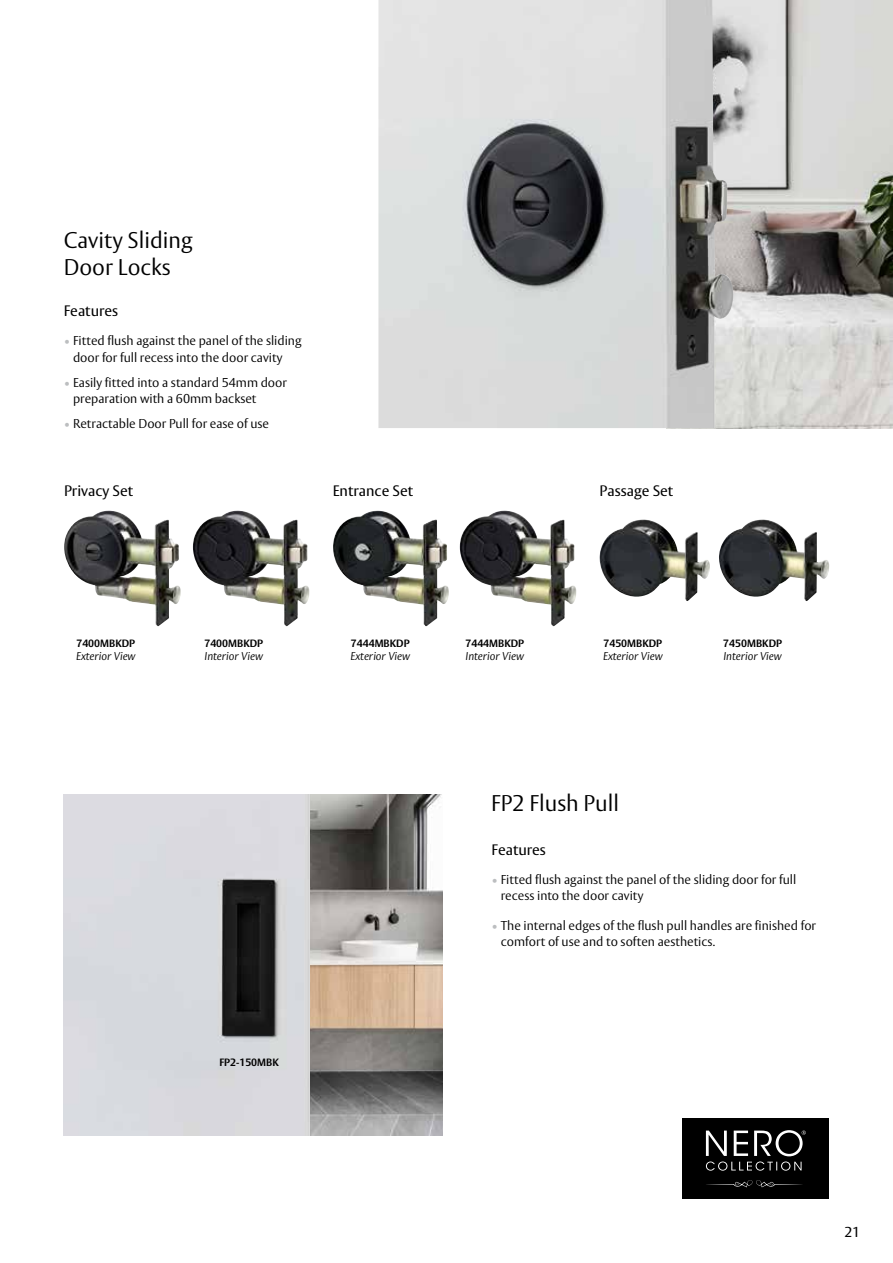
<style>
.page{position:relative;width:893px;height:1263px;background:#fff}
.page>*{position:absolute;margin:0;border:0;box-sizing:border-box;transform-origin:0 0}
.t1{font:300 22.5px/27px "ASSA Vesta";color:#000}
.t2{font:15px "ASSA Vesta";color:#000}
.t3{font:14.25px "ASSA Vesta";color:#000}
.t4{font:300 12.75px/16.5px "ASSA Vesta";color:#000}
.t5{font:italic 300 11.25px "ASSA Vesta";color:#000}
.t6{font:700 10.5px "ASSA Vesta";color:#000}
.s1{color:#bcbec0}
</style>
<div class="page">
<img style="left:733px;top:0;width:160px;height:428px">
<img style="left:378px;top:0;width:355px;height:428px">
<div style="left:682px;top:1118px;width:147px;height:81px;background:#000"></div>
<svg style="left:706px;top:1180px;width:97px;height:7px"></svg>
<svg style="left:706px;top:1130px;width:100px;height:41px"></svg>
<img style="left:193px;top:511px;width:117px;height:115px">
<img style="left:64px;top:511px;width:117px;height:115px">
<img style="left:460px;top:511px;width:117px;height:115px">
<img style="left:333px;top:511px;width:116px;height:115px">
<img style="left:600px;top:519px;width:110px;height:82px">
<img style="left:719px;top:519px;width:110px;height:82px">
<img style="left:310px;top:794px;width:132px;height:341px">
<img style="left:64px;top:794px;width:246px;height:341px">
<h1 class="t1" style="left:64px;top:228px;width:130px">Cavity Sliding<br>Door Locks</h1>
<p class="t2" style="left:64px;top:301px;width:56px">Features</p>
<p class="t4" style="left:73px;top:333px;width:230px;text-indent:-9px"><span class="s1">•</span> Fitted flush against the panel of the sliding door for full recess into the door cavity</p>
<p class="t4" style="left:73px;top:374px;width:215px;text-indent:-9px"><span class="s1">•</span> Easily fitted into a standard 54mm door preparation with a 60mm backset</p>
<p class="t4" style="left:64px;top:416px;width:207px"><span class="s1">•</span> Retractable Door Pull for ease of use</p>
<p class="t2" style="left:64px;top:482px;width:70px">Privacy Set</p>
<p class="t2" style="left:333px;top:482px;width:82px">Entrance Set</p>
<p class="t2" style="left:600px;top:482px;width:75px">Passage Set</p>
<p class="t6" style="left:76px;top:636px;width:60px">7400MBKDP</p>
<p class="t5" style="left:76px;top:649px;width:61px">Exterior View</p>
<p class="t6" style="left:204px;top:636px;width:60px">7400MBKDP</p>
<p class="t5" style="left:205px;top:649px;width:60px">Interior View</p>
<p class="t6" style="left:219px;top:1056px;width:61px">FP2-150MBK</p>
<p class="t6" style="left:351px;top:636px;width:60px">7444MBKDP</p>
<p class="t5" style="left:350px;top:649px;width:61px">Exterior View</p>
<p class="t6" style="left:465px;top:636px;width:60px">7444MBKDP</p>
<p class="t5" style="left:466px;top:649px;width:60px">Interior View</p>
<p class="t6" style="left:603px;top:636px;width:60px">7450MBKDP</p>
<p class="t5" style="left:603px;top:649px;width:61px">Exterior View</p>
<p class="t6" style="left:723px;top:636px;width:60px">7450MBKDP</p>
<p class="t5" style="left:723px;top:649px;width:60px">Interior View</p>
<h1 class="t1" style="left:491px;top:791px;width:130px">FP2 Flush Pull</h1>
<p class="t2" style="left:491px;top:840px;width:56px">Features</p>
<p class="t4" style="left:501px;top:872px;width:297px;text-indent:-9px"><span class="s1">•</span> Fitted flush against the panel of the sliding door for full recess into the door cavity</p>
<p class="t4" style="left:501px;top:917px;width:317px;text-indent:-9px"><span class="s1">•</span> The internal edges of the flush pull handles are finished for comfort of use and to soften aesthetics.</p>
<p class="t3" style="left:844px;top:1223px;width:17px">21</p>
</div>
